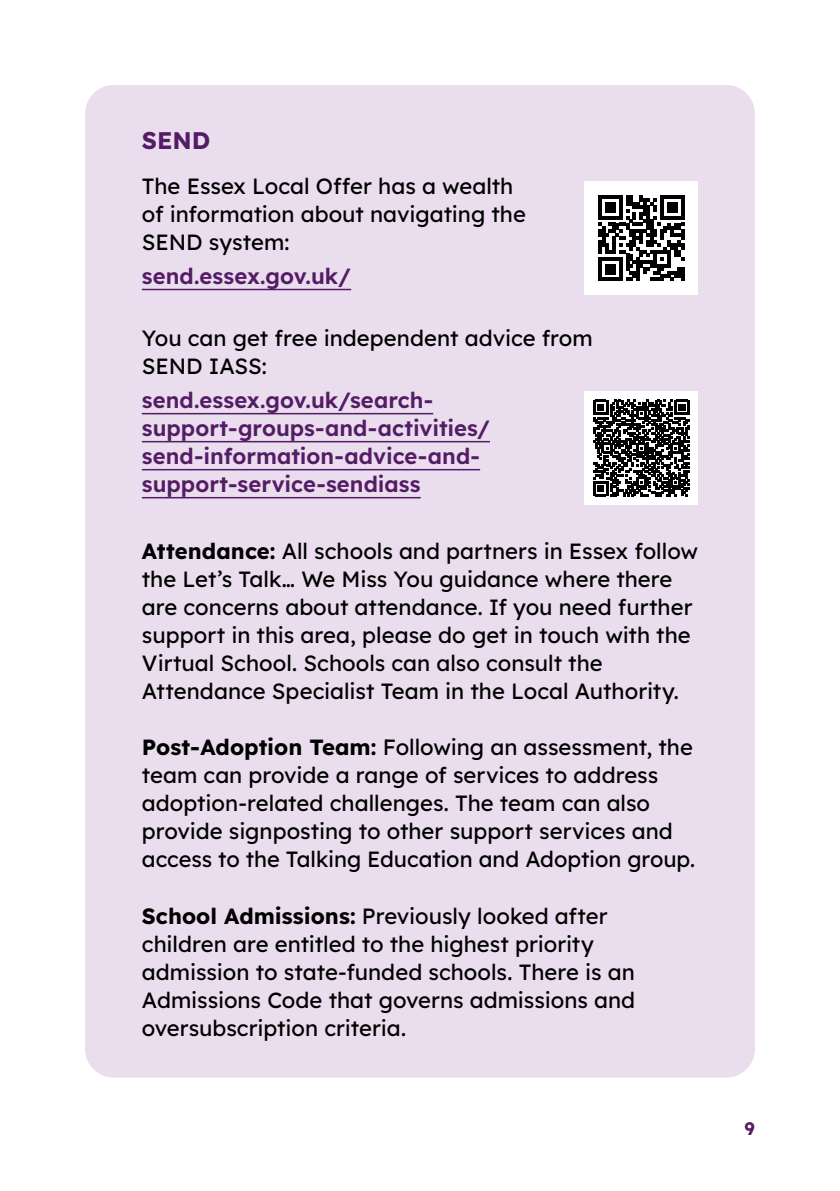
<style>
.page{position:relative;width:840px;height:1191px;background:#fff}
.page>*{position:absolute;margin:0;border:0;box-sizing:border-box;transform-origin:0 0}
.t1{font:700 24px "Lexend";color:#541c65}
.Body_1{font:22px/28px "Lexend";color:#000}
.Body_0{font:600 22px/28px "Lexend";color:#541c65}
.Body{font:22px/28px "Lexend";letter-spacing:-.005em;color:#000}
.Body_2{font:22px/28px "Lexend";letter-spacing:-.005em;color:#000}
.Body_half{font:600 22px "Lexend";letter-spacing:.005em;color:#541c65}
.t2{font:700 18px "Lexend";color:#541c65}
.s1{font-weight:700}
</style>
<div class="page">
<div style="left:85px;top:85px;width:669px;height:992px;background:#e9ddee;border-radius:28px"></div>
<hr style="left:142px;top:289px;width:209px;height:1px;background:#541c65">
<div style="left:584px;top:181px;width:113px;height:114px;background:#fff"></div>
<svg style="left:598px;top:195px;width:86px;height:86px"></svg>
<div style="left:584px;top:391px;width:113px;height:114px;background:#fff"></div>
<svg style="left:593px;top:400px;width:96px;height:96px"></svg>
<hr style="left:142px;top:413px;width:291px;height:1px;background:#541c65">
<hr style="left:142px;top:441px;width:347px;height:1px;background:#541c65">
<hr style="left:142px;top:469px;width:338px;height:1px;background:#541c65">
<hr style="left:142px;top:497px;width:278px;height:1px;background:#541c65">
<h3 class="t1" style="left:142px;top:123px;width:70px">SEND</h3>
<p class="Body" style="left:142px;top:171px;width:385px">The Essex Local Offer has a wealth of information about navigating the<br>SEND system:</p>
<p class="Body_half" style="left:142px;top:260px;width:211px">send.essex.gov.uk/</p>
<p class="Body_2" style="left:142px;top:322px;width:452px">You can get free independent advice from<br>SEND IASS:</p>
<p class="Body_0" style="left:142px;top:384px;width:349px">send.essex.gov.uk/search&shy;support-groups-and-activities/ send-information-advice-and&shy;support-service-sendiass</p>
<p class="Body_1" style="left:142px;top:536px;width:557px"><span class="s1">Attendance:</span> All schools and partners in Essex follow the Let’s Talk… We Miss You guidance where there are concerns about attendance. If you need further support in this area, please do get in touch with the Virtual School. Schools can also consult the Attendance Specialist Team in the Local Authority.</p>
<p class="Body_1" style="left:142px;top:732px;width:554px"><span class="s1">Post-Adoption Team:</span> Following an assessment, the team can provide a range of services to address adoption-related challenges. The team can also provide signposting to other support services and access to the Talking Education and Adoption group.</p>
<p class="Body_1" style="left:142px;top:900px;width:494px"><span class="s1">School Admissions:</span> Previously looked after children are entitled to the highest priority admission to state-funded schools. There is an Admissions Code that governs admissions and oversubscription criteria.</p>
<p class="t2" style="left:744px;top:1115px;width:12px">9</p>
</div>
